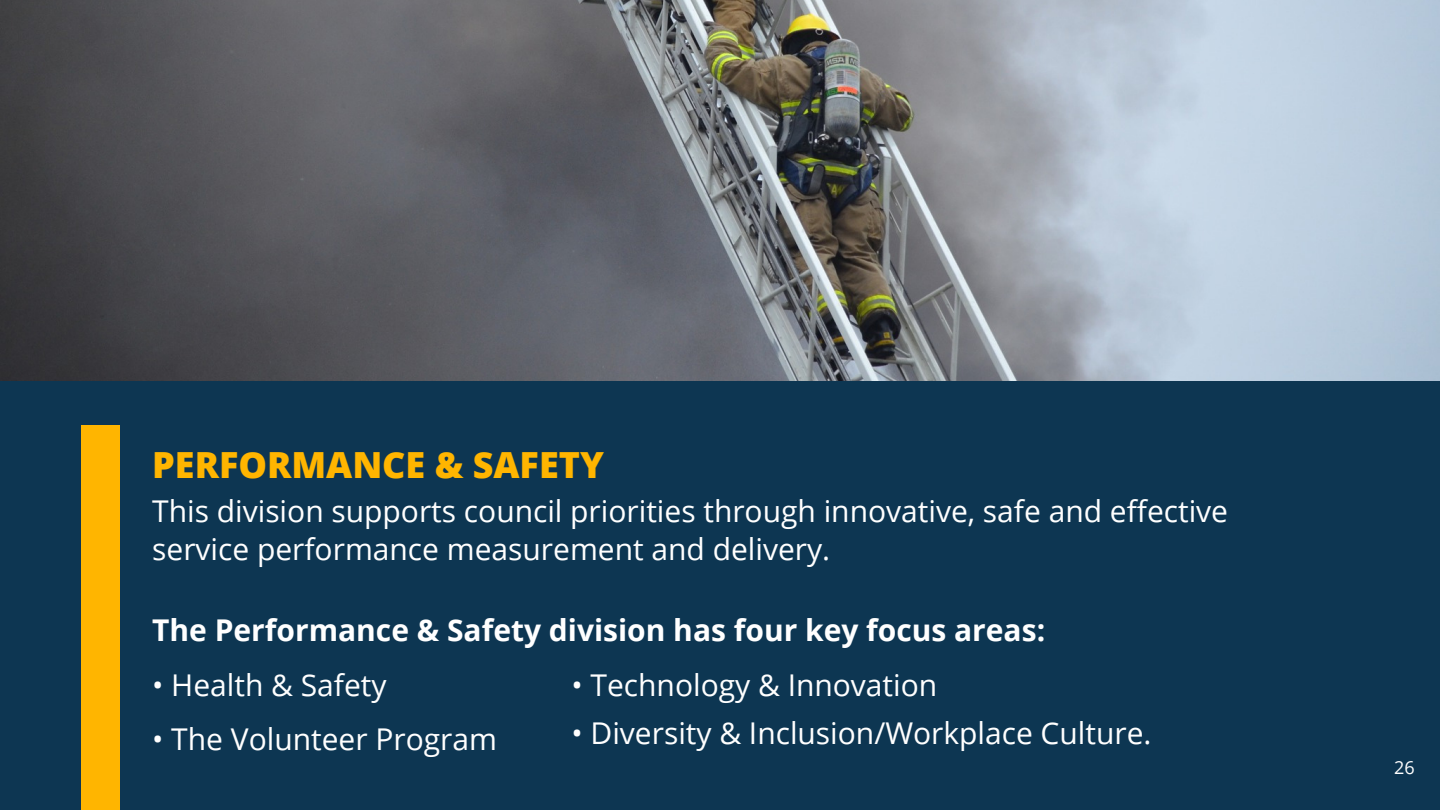
<style>
.page{position:relative;width:1440px;height:810px;background:#0d3652}
.page>*{position:absolute;margin:0;border:0;box-sizing:border-box;transform-origin:0 0}
.t1{font:800 36px "Open Sans";color:#ffb500}
.t2{font:30px/38.2px "Open Sans";color:#fff}
.t3{font:700 30px "Open Sans";color:#fff}
.t4{font:18px "Open Sans";color:#fff}
</style>
<div class="page">
<div style="left:81px;top:425px;width:39px;height:385px;background:#ffb500"></div>
<img style="left:0;top:0;width:1440px;height:380px">
<p class="t1" style="left:152px;top:439px;width:453px">PERFORMANCE &amp; SAFETY</p>
<p class="t2" style="left:152px;top:491px;width:1077px">This division supports council priorities through innovative, safe and effective service performance measurement and delivery.</p>
<p class="t3" style="left:152px;top:609px;width:894px">The Performance &amp; Safety division has four key focus areas:</p>
<p class="t2" style="left:152px;top:665px;width:236px">• Health &amp; Safety</p>
<p class="t2" style="left:152px;top:719px;width:346px">• The Volunteer Program</p>
<p class="t2" style="left:572px;top:665px;width:367px">• Technology &amp; Innovation</p>
<p class="t2" style="left:572px;top:713px;width:582px">• Diversity &amp; Inclusion/Workplace Culture.</p>
<p class="t4" style="left:1394px;top:755px;width:22px">26</p>
</div>
